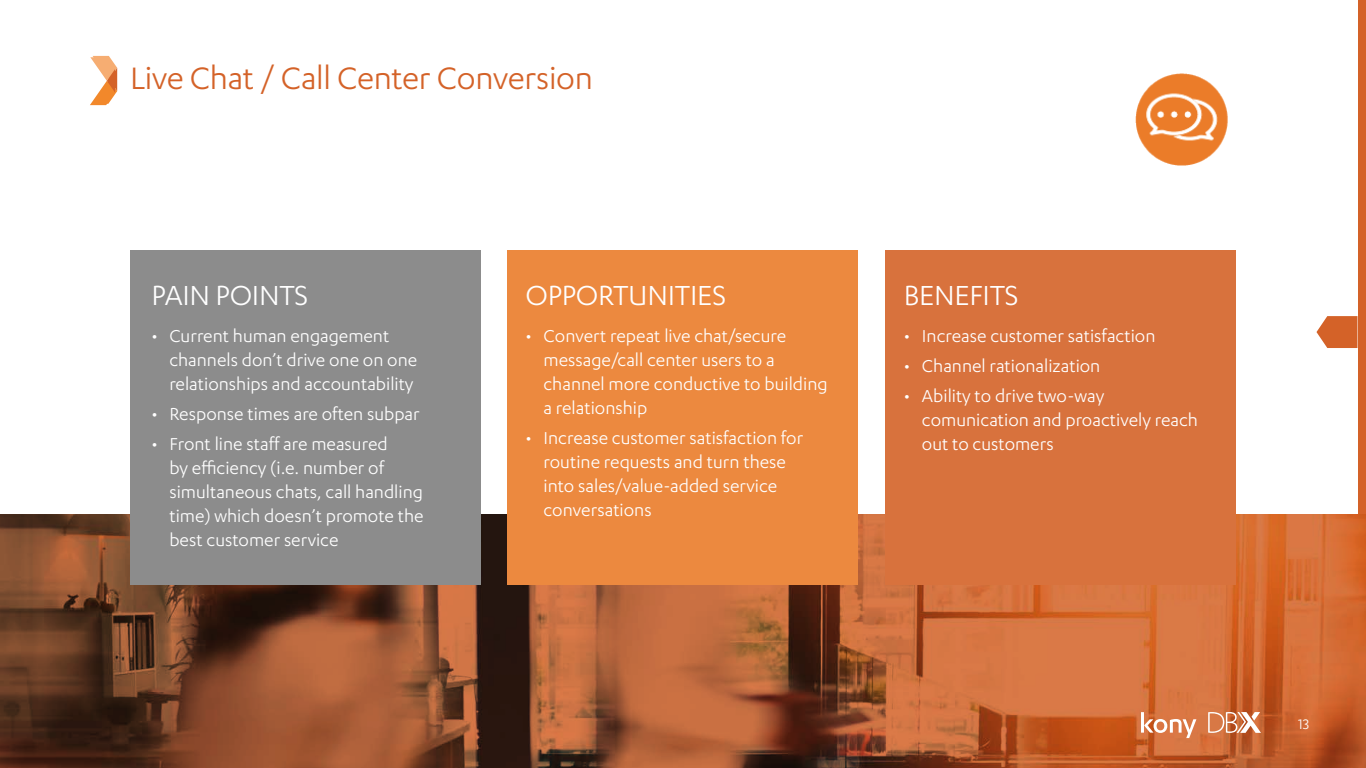
<style>
.page{position:relative;width:1366px;height:768px;background:#fff}
.page>*{position:absolute;margin:0;border:0;box-sizing:border-box;transform-origin:0 0}
.t1{font:36px "Karbon";letter-spacing:-.01em;color:#d46228}
.t2{font:32px "Karbon";letter-spacing:-.01em;color:#fff}
.t3{font:20px/24px "Karbon";color:#fff}
.t4{font:16px "Karbon";color:#fff}
</style>
<div class="page">
<div style="left:1358px;top:0;width:8px;height:768px;background:#d46228"></div>
<svg style="left:0;top:514px;width:1366px;height:254px;background:#9e552f"></svg>
<div style="left:130px;top:250px;width:351px;height:335px;background:#8c8c8c"></div>
<div style="left:507px;top:250px;width:351px;height:335px;background:#ec893f"></div>
<div style="left:885px;top:250px;width:351px;height:335px;background:#d8723d"></div>
<img style="left:1135px;top:73px;width:93px;height:93px">
<svg style="left:90px;top:56px;width:27px;height:49px"></svg>
<svg style="left:1316px;top:316px;width:42px;height:32px"></svg>
<svg style="left:1141px;top:712px;width:55px;height:26px"></svg>
<svg style="left:1208px;top:712px;width:53px;height:21px"></svg>
<h1 class="t1" style="left:130px;top:61px;width:464px">Live Chat / Call Center Conversion</h1>
<h2 class="t2" style="left:151px;top:280px;width:158px">PAIN POINTS</h2>
<h2 class="t2" style="left:526px;top:280px;width:202px">OPPORTUNITIES</h2>
<h2 class="t2" style="left:904px;top:280px;width:116px">BENEFITS</h2>
<p class="t3" style="left:169px;top:324px;width:249px;text-indent:-18px">• Current human engagement channels don’t drive one on one relationships and accountability</p>
<p class="t3" style="left:151px;top:402px;width:270px">• Response times are often subpar</p>
<p class="t3" style="left:169px;top:432px;width:256px;text-indent:-18px">• Front line staff are measured<br>by efficiency (i.e. number of simultaneous chats, call handling time) which doesn’t promote the best customer service</p>
<p class="t3" style="left:544px;top:324px;width:286px;text-indent:-18px">• Convert repeat live chat/secure message/call center users to a channel more conductive to building a relationship</p>
<p class="t3" style="left:544px;top:426px;width:261px;text-indent:-18px">• Increase customer satisfaction for routine requests and turn these into sales/value-added service conversations</p>
<p class="t3" style="left:904px;top:324px;width:253px">• Increase customer satisfaction</p>
<p class="t3" style="left:904px;top:354px;width:198px">• Channel rationalization</p>
<p class="t3" style="left:922px;top:384px;width:278px;text-indent:-18px">• Ability to drive two-way comunication and proactively reach out to customers</p>
<p class="t4" style="left:1298px;top:716px;width:13px">13</p>
</div>
